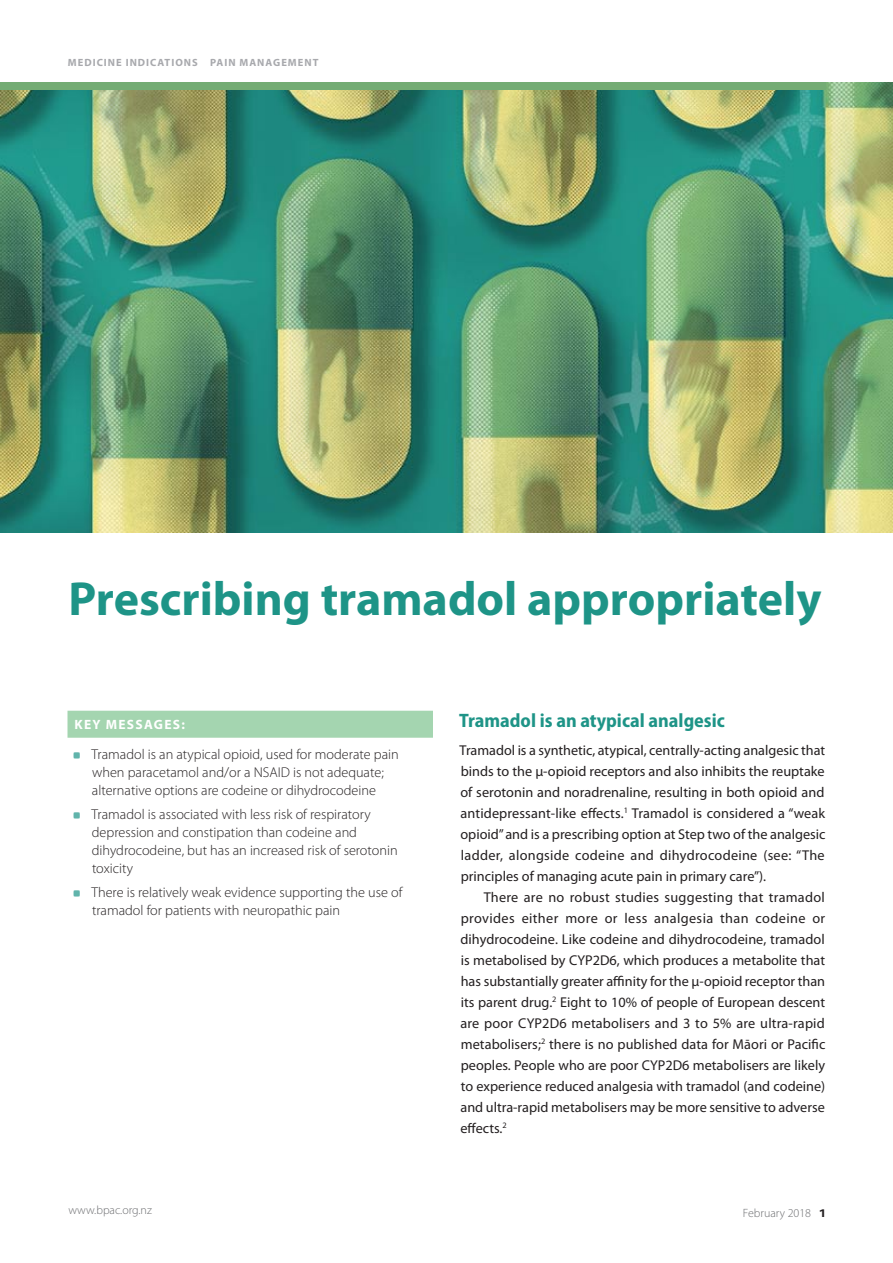
<style>
.page{position:relative;width:893px;height:1263px;background:#fff}
.page>*{position:absolute;margin:0;border:0;box-sizing:border-box;transform-origin:0 0}
.t1{font:700 48px "Myriad Pro";color:#1e9487}
.A_head{font:700 semi-condensed 19.5px "Myriad Pro";color:#1e9487}
.Body-First_Line_Inde{font:14.25px/21px "Myriad Pro";color:#231f20;text-align:justify}
.Body{font:14.25px/21px "Myriad Pro";color:#231f20;text-align:justify}
.Key_Concepts_Bullets{font:300 14.25px/18px "Myriad Pro";color:#231f20}
.Key_Concepts_Heading{font:700 13.5px "Myriad Pro";letter-spacing:.095em;color:#fff}
.t2{font:300 12px "Myriad Pro";color:#6c6d70}
.Key_Concepts_Heading-2{font:700 10.5px "Myriad Pro";letter-spacing:.095em;color:#a8a9ad}
.s1{font-weight:600;font-size:15.75px;color:#231f20}
</style>
<div class="page">
<img style="left:0;top:82px;width:893px;height:450px">
<div style="left:0;top:83px;width:825px;height:7px;background:#74ac74"></div>
<div style="left:68px;top:711px;width:365px;height:27px;background:#a4d5b0"></div>
<svg style="left:73px;top:752px;width:7px;height:7px"></svg>
<svg style="left:73px;top:812px;width:7px;height:7px"></svg>
<svg style="left:73px;top:890px;width:7px;height:7px"></svg>
<p class="Key_Concepts_Heading-2" style="left:68px;top:55px;width:252px">MEDICINE INDICATIONS PAIN MANAGEMENT</p>
<p class="t1" style="left:68px;top:567px;width:755px">PRESCRIBING TRAMADOL APPROPRIATELY</p>
<p class="Key_Concepts_Heading" style="left:75px;top:716px;width:112px">KEY MESSAGES:</p>
<p class="Key_Concepts_Bullets" style="left:91px;top:745px;width:309px">Tramadol is an atypical opioid, used for moderate pain when paracetamol and/or a NSAID is not adequate; alternative options are codeine or dihydrocodeine</p>
<p class="Key_Concepts_Bullets" style="left:91px;top:805px;width:308px">Tramadol is associated with less risk of respiratory depression and constipation than codeine and dihydrocodeine, but has an increased risk of serotonin toxicity</p>
<p class="Key_Concepts_Bullets" style="left:91px;top:883px;width:312px">There is relatively weak evidence supporting the use of tramadol for patients with neuropathic pain</p>
<p class="A_head" style="left:459px;top:710px;width:267px">Tramadol is an atypical analgesic</p>
<p class="Body" style="left:460px;top:739px;width:367px">Tramadol is a synthetic, atypical, centrally-acting analgesic that binds to the μ-opioid receptors and also inhibits the reuptake of serotonin and noradrenaline, resulting in both opioid and antidepressant-like effects.<sup>1</sup> Tramadol is considered a “weak opioid” and is a prescribing option at Step two of the analgesic ladder, alongside codeine and dihydrocodeine (see: “The principles of managing acute pain in primary care”).</p>
<p class="Body-First_Line_Inde" style="left:460px;top:886px;width:367px;text-indent:23px">There are no robust studies suggesting that tramadol provides either more or less analgesia than codeine or dihydrocodeine. Like codeine and dihydrocodeine, tramadol is metabolised by CYP2D6, which produces a metabolite that has substantially greater affinity for the μ-opioid receptor than its parent drug.<sup>2</sup> Eight to 10% of people of European descent are poor CYP2D6 metabolisers and 3 to 5% are ultra-rapid metabolisers;<sup>2</sup> there is no published data for Māori or Pacific peoples. People who are poor CYP2D6 metabolisers are likely to experience reduced analgesia with tramadol (and codeine) and ultra-rapid metabolisers may be more sensitive to adverse effects.<sup>2</sup></p>
<p class="t2" style="left:69px;top:1202px;width:85px">www.bpac.org.nz</p>
<p class="t2" style="left:743px;top:1206px;width:84px">February 2018 <span class="s1">1</span></p>
</div>
